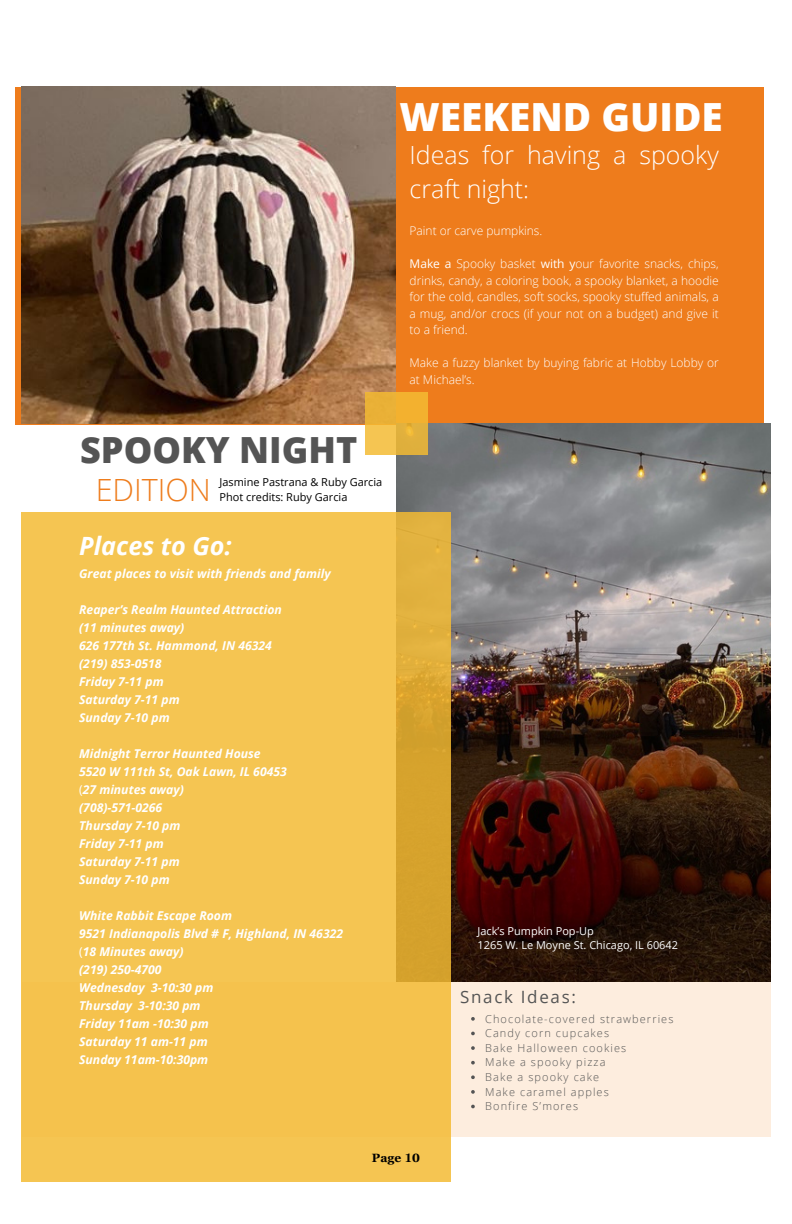
<style>
.page{position:relative;width:792px;height:1224px;background:#fff}
.page>*{position:absolute;margin:0;border:0;box-sizing:border-box;transform-origin:0 0}
.t1{font:800 38.8px "Open Sans";color:#fff}
.t2{font:800 36px "Open Sans";color:#545454}
.t3{font:300 30.6px "Open Sans";color:#ee7c1c}
.t4{font:italic 700 25.2px "Open Sans";color:#fff}
.t5{font:300 25px/34.5px "Open Sans";color:#fff}
.t6{font:17px "Open Sans";letter-spacing:.1em;color:#545454}
.t7{font:italic 700 12.2px "Open Sans";color:#fff}
.t8{font:300 12px/16.5px "Open Sans";color:#fff;text-align:justify}
.t9{font:700 12px "Georgia Pro";color:#000}
.t10{font:300 11px "Open Sans";letter-spacing:.1em;color:#545454}
.t11{font:11px "Open Sans";color:#fff}
.t12{font:11px "Open Sans";color:#000}
.s1{font-weight:400;font-style:normal}
.s2{font-weight:400}
</style>
<div class="page">
<div style="left:15px;top:87px;width:749px;height:337px;background:#ee7c1c"></div>
<img style="left:22px;top:86px;width:374px;height:338px">
<img style="left:396px;top:424px;width:374px;height:558px">
<div style="left:22px;top:982px;width:749px;height:155px;background:#fdedde"></div>
<svg style="left:22px;top:513px;width:429px;height:669px;background:#f2c14e"></svg>
<svg style="left:365px;top:393px;width:63px;height:62px;background:#ecb53c"></svg>
<svg style="left:471px;top:1017px;width:4px;height:4px"></svg>
<svg style="left:471px;top:1032px;width:4px;height:3px"></svg>
<svg style="left:471px;top:1046px;width:4px;height:4px"></svg>
<svg style="left:471px;top:1061px;width:4px;height:4px"></svg>
<svg style="left:471px;top:1075px;width:4px;height:4px"></svg>
<svg style="left:471px;top:1090px;width:4px;height:4px"></svg>
<svg style="left:471px;top:1105px;width:4px;height:3px"></svg>
<p class="t1" style="left:399px;top:89px;width:325px">WEEKEND GUIDE</p>
<p class="t5" style="left:410px;top:137px;width:311px">Ideas for having a spooky craft night:</p>
<p class="t2" style="left:80px;top:425px;width:279px">SPOOKY NIGHT</p>
<p class="t3" style="left:96px;top:468px;width:117px">EDITION</p>
<p class="t12" style="left:220px;top:474px;width:164px">Jasmine Pastrana &amp; Ruby Garcia</p>
<p class="t12" style="left:220px;top:489px;width:129px">Phot credits: Ruby Garcia</p>
<p class="t4" style="left:79px;top:528px;width:154px">Places to Go:</p>
<p class="t7" style="left:79px;top:565px;width:253px">Great places to visit with friends and family</p>
<p class="t7" style="left:79px;top:601px;width:204px">Reaper’s Realm Haunted Attraction</p>
<p class="t7" style="left:79px;top:619px;width:107px">(11 minutes away)</p>
<p class="t7" style="left:79px;top:637px;width:194px">626 177th St. Hammond, IN 46324</p>
<p class="t7" style="left:79px;top:655px;width:84px">(219) 853-0518</p>
<p class="t7" style="left:79px;top:673px;width:86px">Friday 7-11 pm</p>
<p class="t7" style="left:79px;top:691px;width:102px">Saturday 7-11 pm</p>
<p class="t7" style="left:79px;top:709px;width:92px">Sunday 7-10 pm</p>
<p class="t7" style="left:79px;top:745px;width:183px">Midnight Terror Haunted House</p>
<p class="t7" style="left:79px;top:763px;width:209px">5520 W 111th St, Oak Lawn, IL 60453</p>
<p class="t7" style="left:79px;top:781px;width:106px"><span class="s1">(</span>27 minutes away)</p>
<p class="t7" style="left:79px;top:799px;width:85px">(708)-571-0266</p>
<p class="t7" style="left:79px;top:817px;width:103px">Thursday 7-10 pm</p>
<p class="t7" style="left:79px;top:835px;width:86px">Friday 7-11 pm</p>
<p class="t7" style="left:79px;top:853px;width:102px">Saturday 7-11 pm</p>
<p class="t7" style="left:79px;top:871px;width:92px">Sunday 7-10 pm</p>
<p class="t7" style="left:79px;top:907px;width:154px">White Rabbit Escape Room</p>
<p class="t7" style="left:79px;top:925px;width:265px">9521 Indianapolis Blvd # F, Highland, IN 46322</p>
<p class="t7" style="left:79px;top:943px;width:106px"><span class="s1">(</span>18 Minutes away)</p>
<p class="t7" style="left:79px;top:961px;width:84px">(219) 250-4700</p>
<p class="t7" style="left:79px;top:979px;width:136px">Wednesday 3-10:30 pm</p>
<p class="t7" style="left:79px;top:997px;width:123px">Thursday 3-10:30 pm</p>
<p class="t7" style="left:79px;top:1015px;width:131px">Friday 11am -10:30 pm</p>
<p class="t7" style="left:79px;top:1033px;width:130px">Saturday 11 am-11 pm</p>
<p class="t7" style="left:79px;top:1051px;width:131px">Sunday 11am-10:30pm</p>
<p class="t8" style="left:410px;top:222px;width:134px">Paint or carve pumpkins.</p>
<p class="t8" style="left:410px;top:255px;width:311px"><span class="s2">Make a</span> Spooky basket <span class="s2">with y</span>our favorite snacks, chips, drinks, candy, a coloring book, a spooky blanket, a hoodie for the cold, candles, soft socks, spooky stuffed animals, a a mug, and/or crocs (if your not on a budget) and give it to a friend.</p>
<p class="t8" style="left:410px;top:354px;width:311px">Make a fuzzy blanket by buying fabric at Hobby Lobby or at Michael’s.</p>
<p class="t11" style="left:478px;top:923px;width:118px">Jack’s Pumpkin Pop-Up</p>
<p class="t11" style="left:478px;top:938px;width:202px">1265 W. Le Moyne St. Chicago, IL 60642</p>
<p class="t6" style="left:460px;top:985px;width:117px">Snack Ideas:</p>
<p class="t10" style="left:485px;top:1011px;width:190px">Chocolate-covered strawberries</p>
<p class="t10" style="left:485px;top:1025px;width:126px">Candy corn cupcakes</p>
<p class="t10" style="left:485px;top:1040px;width:143px">Bake Halloween cookies</p>
<p class="t10" style="left:485px;top:1055px;width:122px">Make a spooky pizza</p>
<p class="t10" style="left:485px;top:1069px;width:116px">Bake a spooky cake</p>
<p class="t10" style="left:485px;top:1084px;width:125px">Make caramel apples</p>
<p class="t10" style="left:485px;top:1098px;width:95px">Bonfire S’mores</p>
<p class="t9" style="left:372px;top:1151px;width:49px">Page 10</p>
</div>
